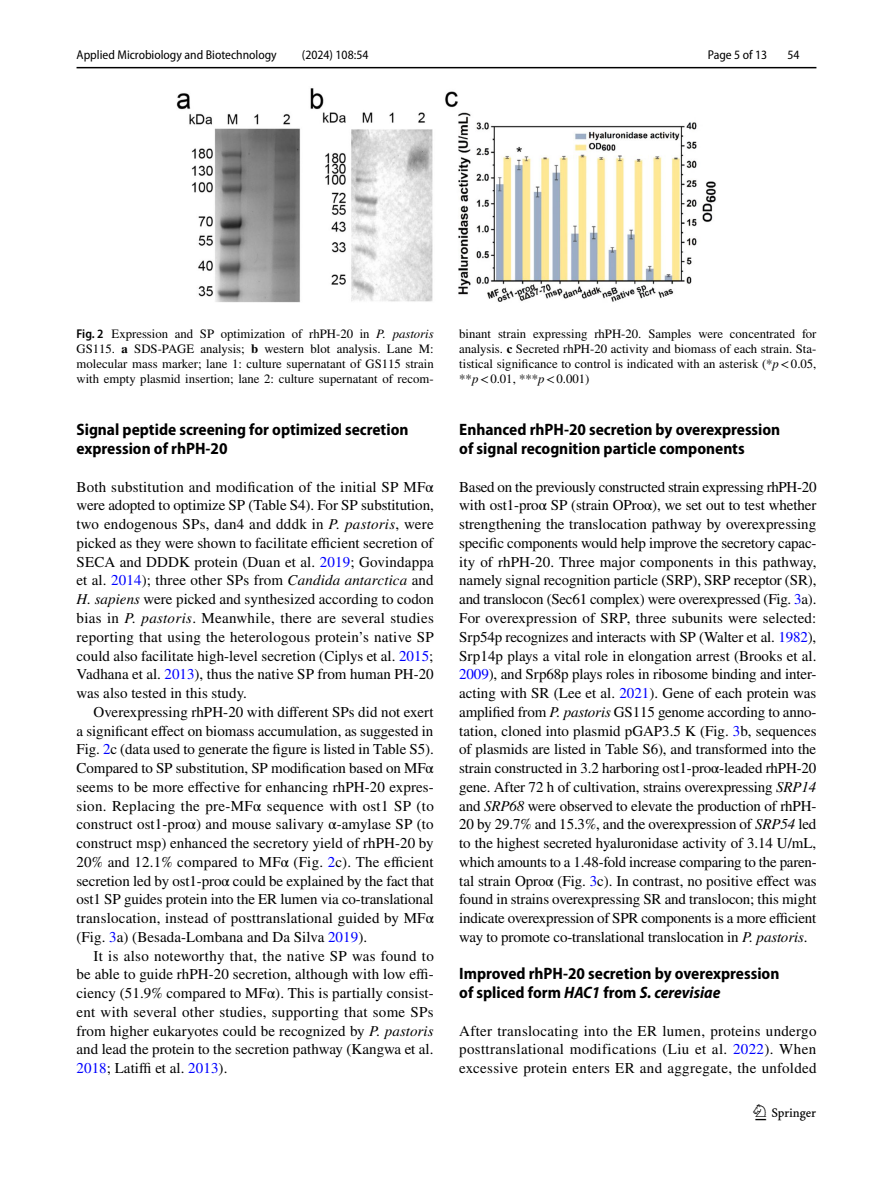
<style>
.page{position:relative;width:893px;height:1187px;background:#fff}
.page>*{position:absolute;margin:0;border:0;box-sizing:border-box;transform-origin:0 0}
.t1{font:22.5px "Springnew Regular 3";color:#000}
.t2{font:700 semi-condensed 16.5px/18.8px "Myriad Pro";color:#000}
.t3{font:15px/18.8px "STIX";letter-spacing:.005em;color:#000;text-align:justify}
.t4{font:12.75px/15px "STIX";color:#000;text-align:justify}
.t5{font:semi-condensed 12.75px "Myriad Pro";color:#000}
.s1{font-family:"Myriad Pro";font-weight:600;font-stretch:semi-condensed}
.s2{font-style:italic}
.s3{font-weight:700}
.s4{color:#00f}
</style>
<div class="page">
<hr style="left:77px;top:67px;width:739px;height:1px;background:#000">
<img style="left:176px;top:88px;width:540px;height:215px">
<p class="t5" style="left:77px;top:48px;width:202px">Applied Microbiology and Biotechnology</p>
<p class="t5" style="left:302px;top:48px;width:68px">(2024) 108:54</p>
<p class="t5" style="left:708px;top:48px;width:61px">Page 5 of 13</p>
<p class="t5" style="left:787px;top:48px;width:14px">54</p>
<p class="t4" style="left:77px;top:327px;width:359px"><span class="s1">Fig. 2</span> Expression and SP optimization of rhPH-20 in <span class="s2">P. pastoris </span>GS115. <span class="s3">a</span> SDS-PAGE analysis; <span class="s3">b</span> western blot analysis. Lane M: molecular mass marker; lane 1: culture supernatant of GS115 strain with empty plasmid insertion; lane 2: culture supernatant of recom-</p>
<p class="t4" style="left:459px;top:327px;width:359px">binant strain expressing rhPH-20. Samples were concentrated for analysis. <span class="s3">c</span> Secreted rhPH-20 activity and biomass of each strain. Sta&shy;tistical significance to control is indicated with an asterisk (*<span class="s2">p</span>&lt;0.05, **<span class="s2">p</span>&lt;0.01, ***<span class="s2">p</span>&lt;0.001)</p>
<p class="t2" style="left:77px;top:420px;width:333px">Signal peptide screening for optimized secretion expression of rhPH‑20</p>
<p class="t3" style="left:77px;top:478px;width:359px">Both substitution and modification of the initial SP MFα were adopted to optimize SP (Table S4). For SP substitution, two endogenous SPs, dan4 and dddk in <span class="s2">P. pastoris</span>, were picked as they were shown to facilitate efficient secretion of SECA and DDDK protein (Duan et al. <span class="s4">2019</span>; Govindappa et al. <span class="s4">2014</span>); three other SPs from <span class="s2">Candida antarctica</span> and <span class="s2">H. sapiens</span> were picked and synthesized according to codon bias in <span class="s2">P. pastoris</span>. Meanwhile, there are several studies reporting that using the heterologous protein’s native SP could also facilitate high-level secretion (Ciplys et al. <span class="s4">2015</span>; Vadhana et al. <span class="s4">2013</span>), thus the native SP from human PH-20 was also tested in this study.</p>
<p class="t3" style="left:77px;top:703px;width:359px;text-indent:17px">Overexpressing rhPH-20 with different SPs did not exert a significant effect on biomass accumulation, as suggested in Fig. <span class="s4">2</span>c (data used to generate the figure is listed in Table S5).<br>Compared to SP substitution, SP modification based on MFα seems to be more effective for enhancing rhPH-20 expres&shy;sion. Replacing the pre-MFα sequence with ost1 SP (to construct ost1-proα) and mouse salivary α-amylase SP (to construct msp) enhanced the secretory yield of rhPH-20 by 20% and 12.1% compared to MFα (Fig. <span class="s4">2</span>c). The efficient secretion led by ost1-proα could be explained by the fact that ost1 SP guides protein into the ER lumen via co-translational translocation, instead of posttranslational guided by MFα (Fig. <span class="s4">3</span>a) (Besada-Lombana and Da Silva <span class="s4">2019</span>).</p>
<p class="t3" style="left:77px;top:947px;width:359px;text-indent:17px">It is also noteworthy that, the native SP was found to be able to guide rhPH-20 secretion, although with low effi&shy;ciency (51.9% compared to MFα). This is partially consist&shy;ent with several other studies, supporting that some SPs from higher eukaryotes could be recognized by <span class="s2">P. pastoris </span>and lead the protein to the secretion pathway (Kangwa et al.<br><span class="s4">2018</span>; Latiffi et al. <span class="s4">2013</span>).</p>
<p class="t2" style="left:459px;top:420px;width:323px">Enhanced rhPH‑20 secretion by overexpression of signal recognition particle components</p>
<p class="t3" style="left:459px;top:478px;width:359px">Based on the previously constructed strain expressing rhPH-20 with ost1-proα SP (strain OProα), we set out to test whether strengthening the translocation pathway by overexpressing specific components would help improve the secretory capac&shy;ity of rhPH-20. Three major components in this pathway, namely signal recognition particle (SRP), SRP receptor (SR), and translocon (Sec61 complex) were overexpressed (Fig. <span class="s4">3</span>a).<br>For overexpression of SRP, three subunits were selected:<br>Srp54p recognizes and interacts with SP (Walter et al. <span class="s4">1982</span>), Srp14p plays a vital role in elongation arrest (Brooks et al.<br><span class="s4">2009</span>), and Srp68p plays roles in ribosome binding and inter&shy;acting with SR (Lee et al. <span class="s4">2021</span>). Gene of each protein was amplified from <span class="s2">P. pastoris</span> GS115 genome according to anno&shy;tation, cloned into plasmid pGAP3.5 K (Fig. <span class="s4">3</span>b, sequences of plasmids are listed in Table S6), and transformed into the strain constructed in 3.2 harboring ost1-proα-leaded rhPH-20 gene. After 72 h of cultivation, strains overexpressing <span class="s2">SRP14 </span>and <span class="s2">SRP68</span> were observed to elevate the production of rhPH-20 by 29.7% and 15.3%, and the overexpression of <span class="s2">SRP54</span> led to the highest secreted hyaluronidase activity of 3.14 U/mL, which amounts to a 1.48-fold increase comparing to the paren&shy;tal strain Oproα (Fig. <span class="s4">3</span>c). In contrast, no positive effect was found in strains overexpressing SR and translocon; this might indicate overexpression of SPR components is a more efficient way to promote co-translational translocation in <span class="s2">P. pastoris</span>.</p>
<p class="t2" style="left:459px;top:964px;width:322px">Improved rhPH‑20 secretion by overexpression of spliced form <span class="s2">HAC1</span> from <span class="s2">S. cerevisiae</span></p>
<p class="t3" style="left:459px;top:1022px;width:359px">After translocating into the ER lumen, proteins undergo posttranslational modifications (Liu et al. <span class="s4">2022</span>). When excessive protein enters ER and aggregate, the unfolded</p>
<h1 class="t1" style="left:755px;top:1104px;width:62px">1 3</h1>
</div>
